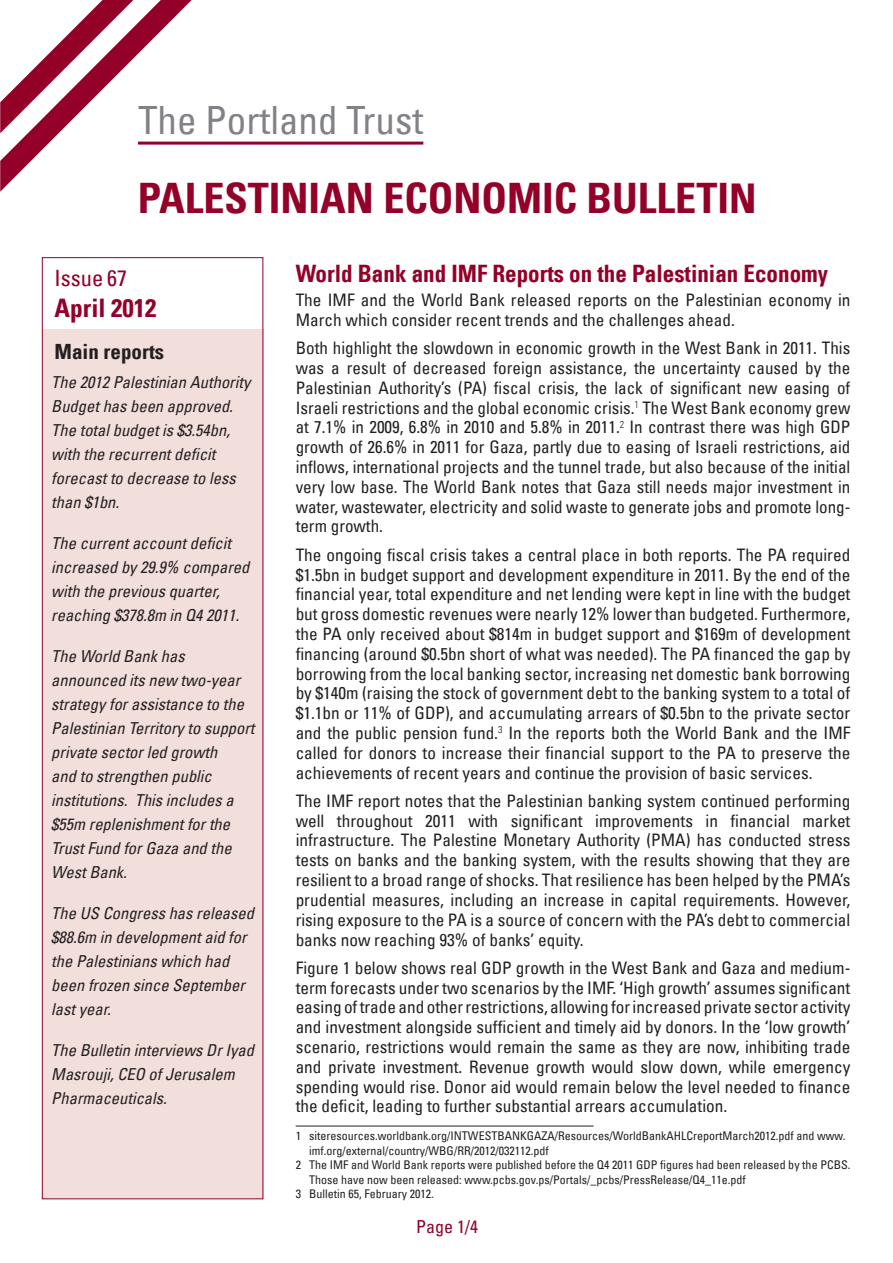
<style>
.page{position:relative;width:893px;height:1263px;background:#fff}
.page>*{position:absolute;margin:0;border:0;box-sizing:border-box;transform-origin:0 0}
.t1{font:700 condensed 42px "Univers LT";color:#940128}
.t2{font:condensed 39px "Univers LT";color:#808285}
.t3{font:700 condensed 25.5px "Univers LT";color:#940128}
.t4{font:700 condensed 24px "Univers LT";color:#940128;scale:.96 1}
.t5{font:condensed 22.5px "Univers LT";color:#940128}
.t6{font:700 condensed 21px "Univers LT";color:#231f20}
.t7{font:condensed 18px "Univers LT";color:#940128}
.t8{font:condensed 17.25px/19.8px "Univers LT";color:#231f20;text-align:justify}
.t9{font:italic condensed 16.5px/24px "Univers LT";color:#231f20}
.t10{font:condensed 12px "Univers LT";color:#231f20}
.s1{font-size:41.1px}
</style>
<div class="page">
<div style="left:42px;top:330px;width:221px;height:869px;background:#f2dfdc"></div>
<div style="left:42px;top:257px;width:221px;height:942px;border:1px solid #940128"></div>
<hr style="left:138px;top:142px;width:285px;height:3px;background:#940128">
<svg style="left:0;top:0;width:204px;height:192px"></svg>
<hr style="left:295px;top:1126px;width:298px;height:1px;background:#231f20">
<h2 class="t2" style="left:138px;top:96px;width:287px">The Portland Trust</h2>
<h1 class="t1" style="left:138px;top:172px;width:619px">PALESTINIAN ECONOMIC BULLETI<span class="s1">N</span></h1>
<h3 class="t5" style="left:54px;top:264px;width:74px">Issue 67</h3>
<h3 class="t3" style="left:54px;top:292px;width:103px">April 2012</h3>
<p class="t6" style="left:54px;top:338px;width:111px">Main reports</p>
<p class="t9" style="left:51px;top:370px;width:200px">The 2012 Palestinian Authority<br>Budget has been approved.<br>The total budget is $3.54bn, with the recurrent deficit forecast to decrease to less than $1bn.</p>
<p class="t9" style="left:51px;top:531px;width:199px">The current account deficit increased by 29.9% compared with the previous quarter, reaching $378.8m in Q4 2011.</p>
<p class="t9" style="left:51px;top:644px;width:205px">The World Bank has announced its new two-year strategy for assistance to the<br>Palestinian Territory to support private sector led growth<br>and to strengthen public institutions. This includes a $55m replenishment for the<br>Trust Fund for Gaza and the<br>West Bank.</p>
<p class="t9" style="left:51px;top:901px;width:204px">The US Congress has released $88.6m in development aid for the Palestinians which had been frozen since September last year.</p>
<p class="t9" style="left:51px;top:1038px;width:204px">The Bulletin interviews Dr Iyad<br>Masrouji, CEO of Jerusalem<br>Pharmaceuticals.</p>
<h3 class="t4" style="left:295px;top:259px;width:556px">World Bank and IMF Reports on the Palestinian Economy</h3>
<p class="t8" style="left:295px;top:290px;width:556px">The IMF and the World Bank released reports on the Palestinian economy in<br>March which consider recent trends and the challenges ahead.</p>
<p class="t8" style="left:295px;top:338px;width:556px">Both highlight the slowdown in economic growth in the West Bank in 2011. This was a result of decreased foreign assistance, the uncertainty caused by the Palestinian Authority’s (PA) fiscal crisis, the lack of significant new easing of Israeli restrictions and the global economic crisis.<sup>1</sup> The West Bank economy grew at 7.1% in 2009, 6.8% in 2010 and 5.8% in 2011.<sup>2</sup> In contrast there was high GDP growth of 26.6% in 2011 for Gaza, partly due to easing of Israeli restrictions, aid inflows, international projects and the tunnel trade, but also because of the initial very low base. The World Bank notes that Gaza still needs major investment in water, wastewater, electricity and solid waste to generate jobs and promote long&shy;term growth.</p>
<p class="t8" style="left:295px;top:544px;width:556px">The ongoing fiscal crisis takes a central place in both reports. The PA required $1.5bn in budget support and development expenditure in 2011. By the end of the financial year, total expenditure and net lending were kept in line with the budget but gross domestic revenues were nearly 12% lower than budgeted. Furthermore, the PA only received about $814m in budget support and $169m of development financing (around $0.5bn short of what was needed). The PA financed the gap by borrowing from the local banking sector, increasing net domestic bank borrowing by $140m (raising the stock of government debt to the banking system to a total of $1.1bn or 11% of GDP), and accumulating arrears of $0.5bn to the private sector and the public pension fund.<sup>3</sup> In the reports both the World Bank and the IMF called for donors to increase their financial support to the PA to preserve the achievements of recent years and continue the provision of basic services.</p>
<p class="t8" style="left:295px;top:790px;width:556px">The IMF report notes that the Palestinian banking system continued performing well throughout 2011 with significant improvements in financial market infrastructure. The Palestine Monetary Authority (PMA) has conducted stress tests on banks and the banking system, with the results showing that they are resilient to a broad range of shocks. That resilience has been helped by the PMA’s prudential measures, including an increase in capital requirements. However, rising exposure to the PA is a source of concern with the PA’s debt to commercial banks now reaching 93% of banks’ equity.</p>
<p class="t8" style="left:295px;top:957px;width:556px">Figure 1 below shows real GDP growth in the West Bank and Gaza and medium&shy;term forecasts under two scenarios by the IMF. ‘High growth’ assumes significant easing of trade and other restrictions, allowing for increased private sector activity and investment alongside sufficient and timely aid by donors. In the ‘low growth’ scenario, restrictions would remain the same as they are now, inhibiting trade and private investment. Revenue growth would slow down, while emergency spending would rise. Donor aid would remain below the level needed to finance the deficit, leading to further substantial arrears accumulation.</p>
<p class="t10" style="left:295px;top:1128px;width:551px">1 siteresources.worldbank.org/INTWESTBANKGAZA/Resources/WorldBankAHLCreportMarch2012.pdf and www.</p>
<p class="t10" style="left:309px;top:1143px;width:241px">imf.org/external/country/WBG/RR/2012/032112.pdf</p>
<p class="t10" style="left:295px;top:1157px;width:556px">2 The IMF and World Bank reports were published before the Q4 2011 GDP figures had been released by the PCBS.</p>
<p class="t10" style="left:309px;top:1172px;width:438px">Those have now been released: www.pcbs.gov.ps/Portals/_pcbs/PressRelease/Q4_11e.pdf</p>
<p class="t10" style="left:295px;top:1186px;width:140px">3 Bulletin 65, February 2012.</p>
<p class="t7" style="left:416px;top:1215px;width:63px">Page 1/4</p>
</div>
